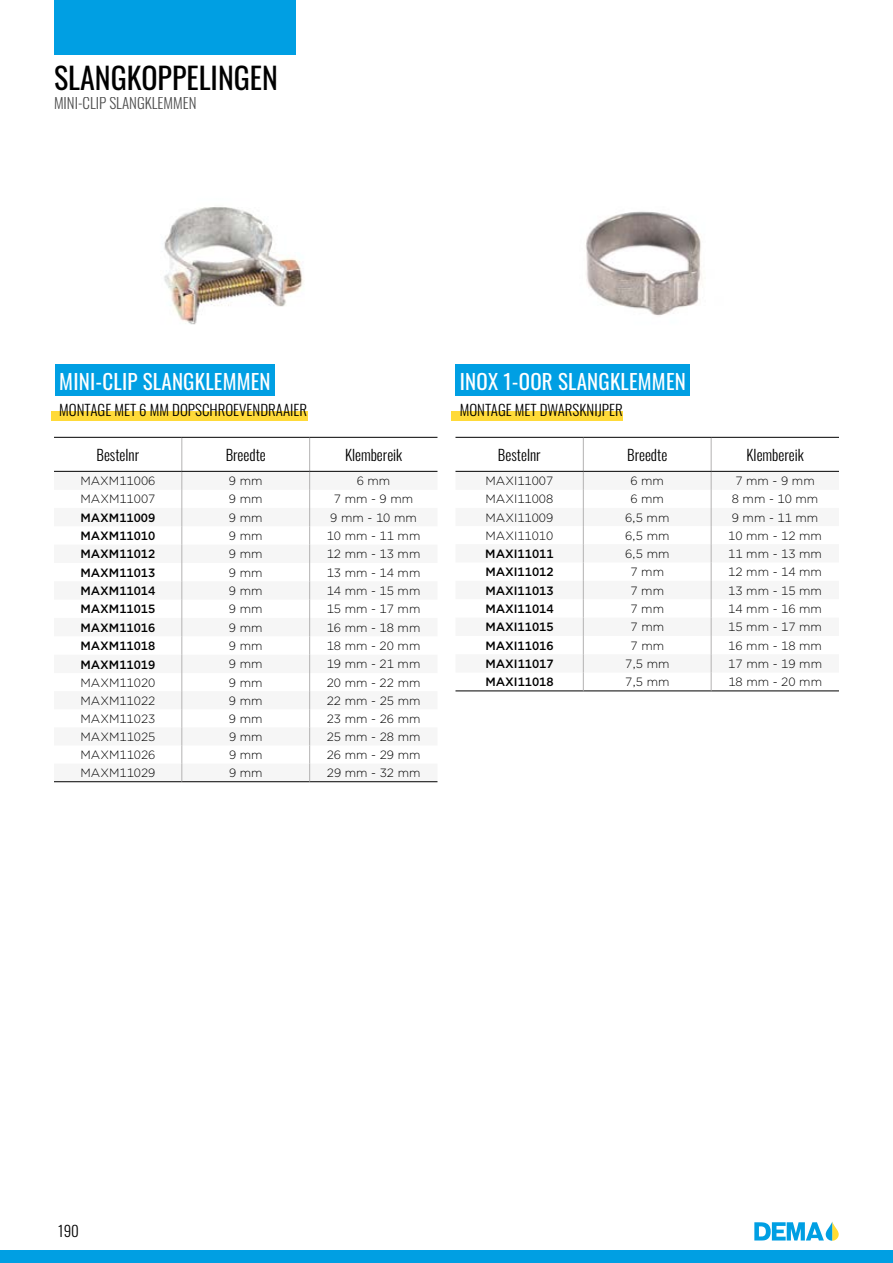
<style>
.page{position:relative;width:893px;height:1263px;background:#fff}
.page>*{position:absolute;margin:0;border:0;box-sizing:border-box;transform-origin:0 0}
.t1{font:30px "Oswald";color:#000}
.t2{font:21px "Oswald";letter-spacing:.01em;color:#fff}
.t3{font:300 15px "Oswald";color:#000}
.t4{font:300 12px "Gotham";color:#000}
.t5{font:500 12px "Gotham";color:#000}
</style>
<div class="page">
<svg style="left:754px;top:1222px;width:85px;height:18px"></svg>
<div style="left:0;top:1250px;width:893px;height:13px;background:#009fe3"></div>
<div style="left:54px;top:0;width:242px;height:55px;background:#009fe3"></div>
<img style="left:55px;top:207px;width:249px;height:158px">
<img style="left:586px;top:211px;width:116px;height:105px">
<svg style="left:582px;top:472px;width:129px;height:200px;fill:#f6f6f6"></svg>
<hr style="left:455px;top:690px;width:128px;height:1px;background:#000">
<hr style="left:583px;top:690px;width:128px;height:1px;background:#000">
<hr style="left:711px;top:690px;width:128px;height:1px;background:#000">
<hr style="left:583px;top:438px;width:1px;height:33px;background:#b3b2b2">
<hr style="left:711px;top:438px;width:1px;height:33px;background:#b3b2b2">
<svg style="left:583px;top:472px;width:1px;height:218px"></svg>
<svg style="left:711px;top:472px;width:1px;height:218px"></svg>
<hr style="left:455px;top:437px;width:128px;height:1px;background:#000">
<hr style="left:583px;top:437px;width:128px;height:1px;background:#000">
<hr style="left:711px;top:437px;width:128px;height:1px;background:#000">
<hr style="left:455px;top:471px;width:128px;height:1px;background:#000">
<hr style="left:583px;top:471px;width:128px;height:1px;background:#000">
<hr style="left:711px;top:471px;width:128px;height:1px;background:#000">
<svg style="left:181px;top:472px;width:130px;height:309px;fill:#f6f6f6"></svg>
<hr style="left:54px;top:781px;width:128px;height:1px;background:#000">
<hr style="left:182px;top:781px;width:128px;height:1px;background:#000">
<hr style="left:310px;top:781px;width:127px;height:1px;background:#000">
<hr style="left:182px;top:438px;width:1px;height:33px;background:#b3b2b2">
<hr style="left:309px;top:438px;width:1px;height:33px;background:#b3b2b2">
<svg style="left:182px;top:472px;width:1px;height:309px"></svg>
<svg style="left:309px;top:472px;width:1px;height:309px"></svg>
<hr style="left:54px;top:437px;width:128px;height:1px;background:#000">
<hr style="left:182px;top:437px;width:128px;height:1px;background:#000">
<hr style="left:310px;top:437px;width:127px;height:1px;background:#000">
<hr style="left:54px;top:471px;width:128px;height:1px;background:#000">
<hr style="left:182px;top:471px;width:128px;height:1px;background:#000">
<hr style="left:310px;top:471px;width:127px;height:1px;background:#000">
<div style="left:55px;top:365px;width:220px;height:31px;background:#009fe3"></div>
<div style="left:51px;top:411px;width:256px;height:9px;background:#ffda39"></div>
<div style="left:455px;top:364px;width:235px;height:32px;background:#009fe3"></div>
<div style="left:451px;top:411px;width:172px;height:9px;background:#ffda39"></div>
<h1 class="t1" style="left:54px;top:51px;width:225px">SLANGKOPPELINGEN</h1>
<p class="t3" style="left:54px;top:90px;width:144px">MINI-CLIP SLANGKLEMMEN</p>
<h2 class="t2" style="left:59px;top:362px;width:213px">MINI-CLIP SLANGKLEMMEN</h2>
<p class="t3" style="left:59px;top:397px;width:249px">MONTAGE MET 6 MM DOPSCHROEVENDRAAIER</p>
<p class="t3" style="left:96px;top:441px;width:44px">Bestelnr</p>
<p class="t3" style="left:226px;top:441px;width:42px">Breedte</p>
<p class="t3" style="left:345px;top:441px;width:59px">Klembereik</p>
<p class="t4" style="left:80px;top:473px;width:76px">MAXM11006</p>
<p class="t4" style="left:229px;top:473px;width:35px">9 mm</p>
<p class="t4" style="left:357px;top:473px;width:35px">6 mm</p>
<p class="t4" style="left:80px;top:492px;width:76px">MAXM11007</p>
<p class="t4" style="left:229px;top:492px;width:35px">9 mm</p>
<p class="t4" style="left:334px;top:492px;width:81px">7 mm - 9 mm</p>
<p class="t5" style="left:80px;top:510px;width:76px">MAXM11009</p>
<p class="t4" style="left:229px;top:510px;width:35px">9 mm</p>
<p class="t4" style="left:330px;top:510px;width:88px">9 mm - 10 mm</p>
<p class="t5" style="left:80px;top:528px;width:76px">MAXM11010</p>
<p class="t4" style="left:229px;top:528px;width:35px">9 mm</p>
<p class="t4" style="left:327px;top:528px;width:95px">10 mm - 11 mm</p>
<p class="t5" style="left:80px;top:546px;width:76px">MAXM11012</p>
<p class="t4" style="left:229px;top:546px;width:35px">9 mm</p>
<p class="t4" style="left:327px;top:546px;width:95px">12 mm - 13 mm</p>
<p class="t5" style="left:80px;top:565px;width:76px">MAXM11013</p>
<p class="t4" style="left:229px;top:565px;width:35px">9 mm</p>
<p class="t4" style="left:327px;top:565px;width:95px">13 mm - 14 mm</p>
<p class="t5" style="left:80px;top:583px;width:76px">MAXM11014</p>
<p class="t4" style="left:229px;top:583px;width:35px">9 mm</p>
<p class="t4" style="left:327px;top:583px;width:95px">14 mm - 15 mm</p>
<p class="t5" style="left:80px;top:601px;width:76px">MAXM11015</p>
<p class="t4" style="left:229px;top:601px;width:35px">9 mm</p>
<p class="t4" style="left:327px;top:601px;width:95px">15 mm - 17 mm</p>
<p class="t5" style="left:80px;top:620px;width:76px">MAXM11016</p>
<p class="t4" style="left:229px;top:620px;width:35px">9 mm</p>
<p class="t4" style="left:327px;top:620px;width:95px">16 mm - 18 mm</p>
<p class="t5" style="left:80px;top:638px;width:76px">MAXM11018</p>
<p class="t4" style="left:229px;top:638px;width:35px">9 mm</p>
<p class="t4" style="left:327px;top:638px;width:95px">18 mm - 20 mm</p>
<p class="t5" style="left:80px;top:656px;width:76px">MAXM11019</p>
<p class="t4" style="left:229px;top:656px;width:35px">9 mm</p>
<p class="t4" style="left:327px;top:656px;width:95px">19 mm - 21 mm</p>
<p class="t4" style="left:80px;top:675px;width:76px">MAXM11020</p>
<p class="t4" style="left:229px;top:675px;width:35px">9 mm</p>
<p class="t4" style="left:327px;top:675px;width:95px">20 mm - 22 mm</p>
<p class="t4" style="left:80px;top:693px;width:76px">MAXM11022</p>
<p class="t4" style="left:229px;top:693px;width:35px">9 mm</p>
<p class="t4" style="left:327px;top:693px;width:95px">22 mm - 25 mm</p>
<p class="t4" style="left:80px;top:711px;width:76px">MAXM11023</p>
<p class="t4" style="left:229px;top:711px;width:35px">9 mm</p>
<p class="t4" style="left:327px;top:711px;width:95px">23 mm - 26 mm</p>
<p class="t4" style="left:80px;top:729px;width:76px">MAXM11025</p>
<p class="t4" style="left:229px;top:729px;width:35px">9 mm</p>
<p class="t4" style="left:327px;top:729px;width:95px">25 mm - 28 mm</p>
<p class="t4" style="left:80px;top:747px;width:76px">MAXM11026</p>
<p class="t4" style="left:229px;top:747px;width:35px">9 mm</p>
<p class="t4" style="left:327px;top:747px;width:95px">26 mm - 29 mm</p>
<p class="t4" style="left:81px;top:765px;width:76px">MAXM11029</p>
<p class="t4" style="left:229px;top:765px;width:35px">9 mm</p>
<p class="t4" style="left:327px;top:765px;width:95px">29 mm - 32 mm</p>
<h2 class="t2" style="left:460px;top:362px;width:228px">INOX 1-OOR SLANGKLEMMEN</h2>
<p class="t3" style="left:460px;top:397px;width:165px">MONTAGE MET DWARSKNIJPER</p>
<p class="t3" style="left:498px;top:441px;width:44px">Bestelnr</p>
<p class="t3" style="left:627px;top:441px;width:42px">Breedte</p>
<p class="t3" style="left:746px;top:441px;width:59px">Klembereik</p>
<p class="t4" style="left:485px;top:473px;width:69px">MAXI11007</p>
<p class="t4" style="left:630px;top:473px;width:35px">6 mm</p>
<p class="t4" style="left:735px;top:473px;width:81px">7 mm - 9 mm</p>
<p class="t4" style="left:485px;top:492px;width:69px">MAXI11008</p>
<p class="t4" style="left:630px;top:492px;width:35px">6 mm</p>
<p class="t4" style="left:732px;top:492px;width:88px">8 mm - 10 mm</p>
<p class="t4" style="left:485px;top:510px;width:69px">MAXI11009</p>
<p class="t4" style="left:625px;top:510px;width:46px">6,5 mm</p>
<p class="t4" style="left:732px;top:510px;width:88px">9 mm - 11 mm</p>
<p class="t4" style="left:485px;top:528px;width:69px">MAXI11010</p>
<p class="t4" style="left:625px;top:528px;width:46px">6,5 mm</p>
<p class="t4" style="left:728px;top:528px;width:95px">10 mm - 12 mm</p>
<p class="t5" style="left:485px;top:546px;width:70px">MAXI11011</p>
<p class="t4" style="left:625px;top:546px;width:46px">6,5 mm</p>
<p class="t4" style="left:728px;top:546px;width:95px">11 mm - 13 mm</p>
<p class="t5" style="left:485px;top:564px;width:70px">MAXI11012</p>
<p class="t4" style="left:630px;top:564px;width:35px">7 mm</p>
<p class="t4" style="left:728px;top:564px;width:95px">12 mm - 14 mm</p>
<p class="t5" style="left:485px;top:583px;width:70px">MAXI11013</p>
<p class="t4" style="left:630px;top:583px;width:35px">7 mm</p>
<p class="t4" style="left:728px;top:583px;width:95px">13 mm - 15 mm</p>
<p class="t5" style="left:485px;top:601px;width:70px">MAXI11014</p>
<p class="t4" style="left:630px;top:601px;width:35px">7 mm</p>
<p class="t4" style="left:728px;top:601px;width:95px">14 mm - 16 mm</p>
<p class="t5" style="left:485px;top:619px;width:70px">MAXI11015</p>
<p class="t4" style="left:630px;top:619px;width:35px">7 mm</p>
<p class="t4" style="left:728px;top:619px;width:95px">15 mm - 17 mm</p>
<p class="t5" style="left:485px;top:638px;width:70px">MAXI11016</p>
<p class="t4" style="left:630px;top:638px;width:35px">7 mm</p>
<p class="t4" style="left:728px;top:638px;width:95px">16 mm - 18 mm</p>
<p class="t5" style="left:485px;top:656px;width:70px">MAXI11017</p>
<p class="t4" style="left:625px;top:656px;width:46px">7,5 mm</p>
<p class="t4" style="left:728px;top:656px;width:95px">17 mm - 19 mm</p>
<p class="t5" style="left:485px;top:674px;width:70px">MAXI11018</p>
<p class="t4" style="left:625px;top:674px;width:46px">7,5 mm</p>
<p class="t4" style="left:728px;top:674px;width:95px">18 mm - 20 mm</p>
<p class="t3" style="left:58px;top:1218px;width:22px">190</p>
</div>
